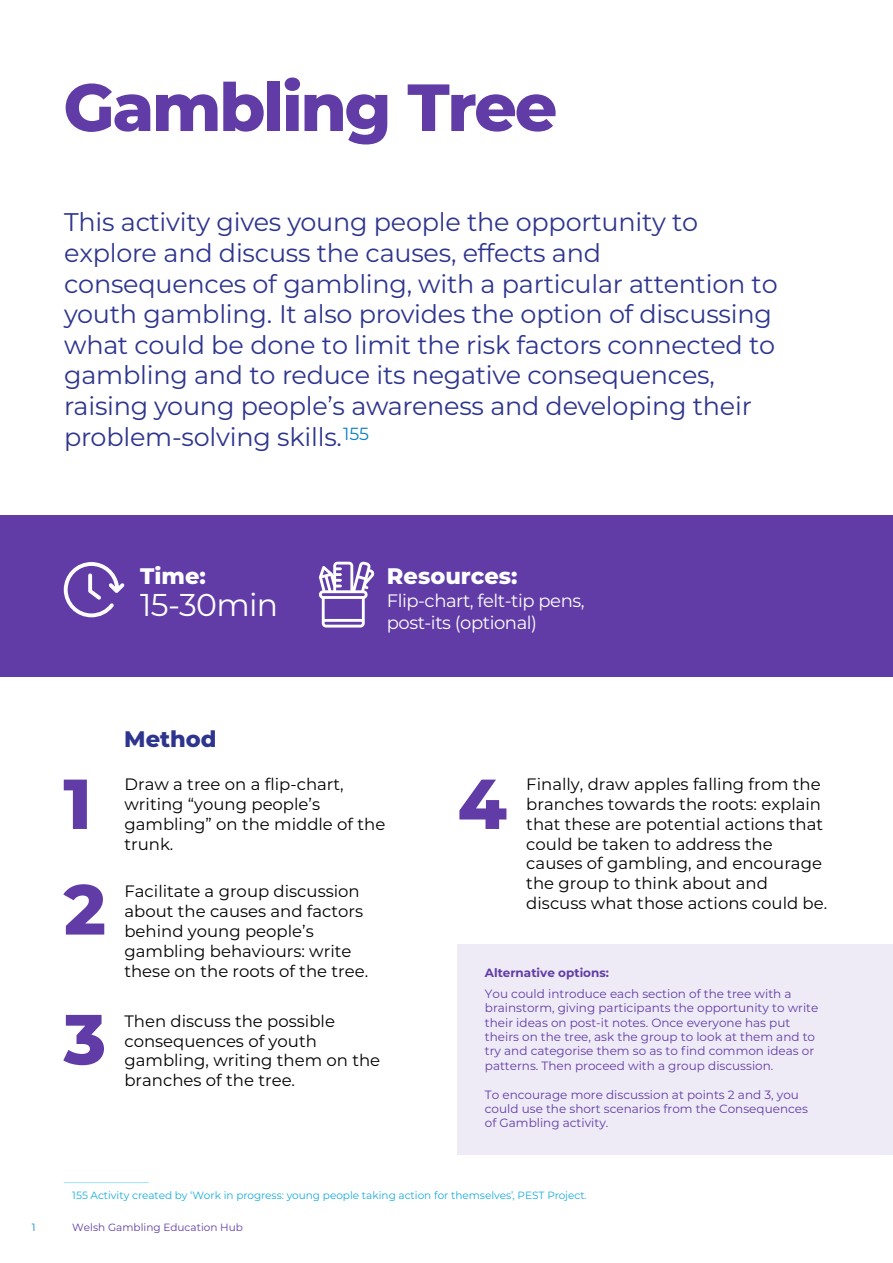
<style>
.page{position:relative;width:893px;height:1263px;background:#fff}
.page>*{position:absolute;margin:0;border:0;box-sizing:border-box;transform-origin:0 0}
.t1{font:800 70.5px "Montserrat";color:#613ca7}
.t2{font:800 66.6px "Montserrat";letter-spacing:-.035em;color:#613ca7}
.t3{font:31.5px "Montserrat";letter-spacing:-.025em;color:#fff}
.t4{font:25.5px/30.6px "Montserrat";letter-spacing:-.01em;color:#2e358e}
.t5{font:800 22.5px "Montserrat";color:#fff}
.t6{font:800 22.5px "Montserrat";color:#2e358e}
.t7{font:18px/21.6px "Montserrat";letter-spacing:-.025em;color:#fff}
.t8{font:17.55px "Montserrat";color:#0982c7}
.t9{font:16.5px/19.8px "Montserrat";color:#000}
.t10{font:12px/14.4px "Montserrat";color:#613ca7}
.t11{font:700 12px "Montserrat";color:#613ca7}
.t12{font:10.5px "Montserrat";color:#1aacdf}
.t13{font:10.5px "Montserrat";color:#613ca7}
.t14{font:10.5px "Montserrat";color:#0982c7}
</style>
<div class="page">
<div style="left:457px;top:944px;width:436px;height:210px;background:#efebf6"></div>
<hr style="left:64px;top:1182px;width:85px;height:1px;background:#9ee3ff">
<div style="left:0;top:515px;width:893px;height:162px;background:#613ca7"></div>
<svg style="left:64px;top:562px;width:60px;height:55px"></svg>
<svg style="left:319px;top:561px;width:55px;height:66px"></svg>
<h2 class="t2" style="left:63px;top:59px;width:496px">Gambling Tree</h2>
<p class="t4" style="left:64px;top:206px;width:715px">This activity gives young people the opportunity to explore and discuss the causes, effects and consequences of gambling, with a particular attention to youth gambling. It also provides the option of discussing what could be done to limit the risk factors connected to gambling and to reduce its negative consequences, raising young people’s awareness and developing their problem-solving skills.</p>
<p class="t8" style="left:343px;top:421px;width:27px">155</p>
<h3 class="t5" style="left:140px;top:559px;width:67px">Time:</h3>
<h3 class="t3" style="left:140px;top:583px;width:139px">15-30min</h3>
<h3 class="t5" style="left:387px;top:559px;width:132px">Resources:</h3>
<p class="t7" style="left:387px;top:590px;width:199px">Flip-chart, felt-tip pens, post-its (optional)</p>
<p class="t14" style="left:32px;top:1220px;width:5px">1</p>
<h1 class="t1" style="left:63px;top:752px;width:30px">1</h1>
<h1 class="t1" style="left:64px;top:858px;width:44px">2</h1>
<h1 class="t1" style="left:64px;top:987px;width:44px">3</h1>
<h3 class="t6" style="left:124px;top:722px;width:94px">Method</h3>
<p class="t9" style="left:124px;top:774px;width:262px">Draw a tree on a flip-chart, writing “young people’s gambling” on the middle of the trunk.</p>
<p class="t9" style="left:526px;top:774px;width:302px">Finally, draw apples falling from the branches towards the roots: explain that these are potential actions that could be taken to address the causes of gambling, and encourage the group to think about and discuss what those actions could be.</p>
<h1 class="t1" style="left:457px;top:752px;width:51px">4</h1>
<p class="t9" style="left:124px;top:881px;width:245px">Facilitate a group discussion about the causes and factors behind young people’s gambling behaviours: write these on the roots of the tree.</p>
<p class="t9" style="left:124px;top:1010px;width:257px">Then discuss the possible consequences of youth gambling, writing them on the branches of the tree.</p>
<p class="t11" style="left:485px;top:964px;width:126px">Alternative options:</p>
<p class="t10" style="left:485px;top:986px;width:335px">You could introduce each section of the tree with a brainstorm, giving participants the opportunity to write their ideas on post-it notes. Once everyone has put theirs on the tree, ask the group to look at them and to try and categorise them so as to find common ideas or patterns. Then proceed with a group discussion.</p>
<p class="t10" style="left:485px;top:1087px;width:325px">To encourage more discussion at points 2 and 3, you could use the short scenarios from the Consequences of Gambling activity.</p>
<p class="t12" style="left:72px;top:1188px;width:516px">155 Activity created by ‘Work in progress: young people taking action for themselves’, PEST Project.</p>
<p class="t13" style="left:72px;top:1220px;width:172px">Welsh Gambling Education Hub</p>
</div>
